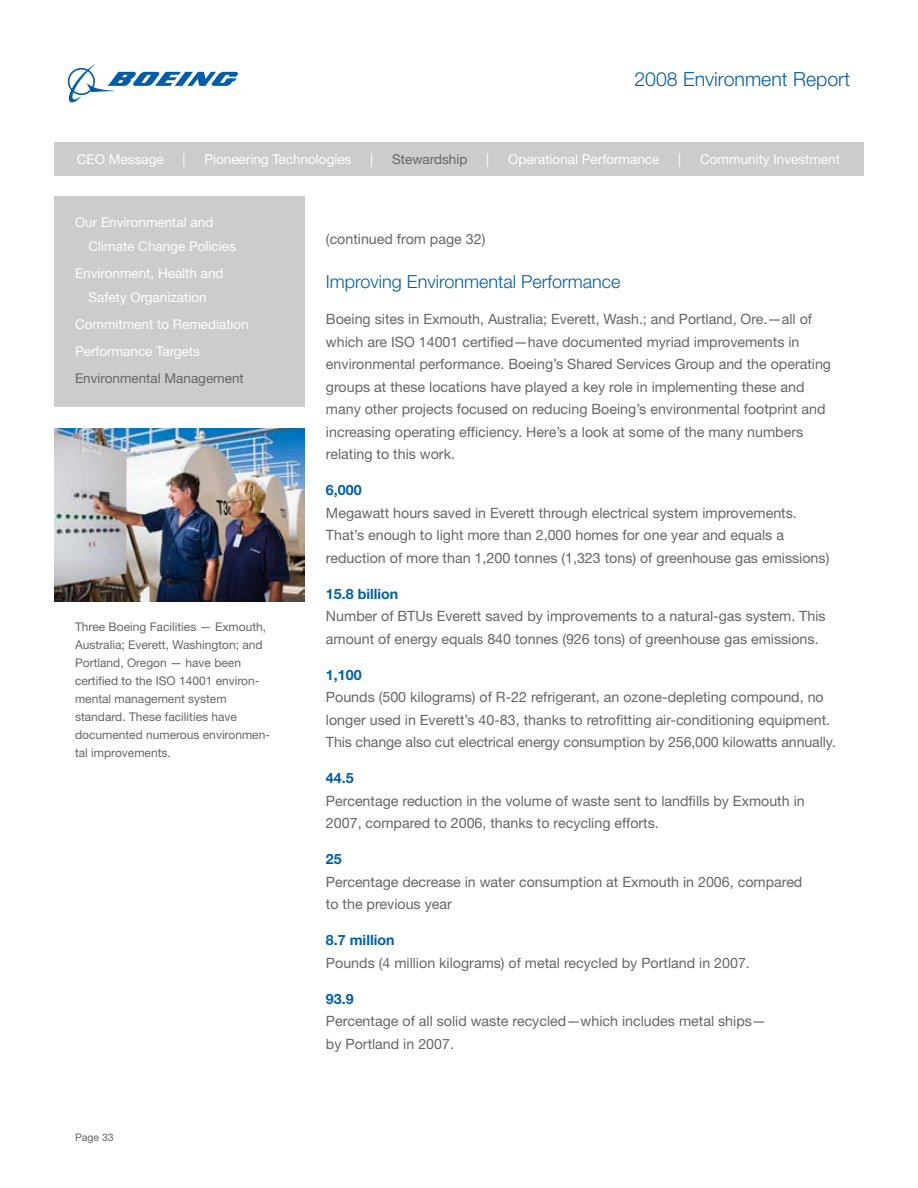
<style>
.page{position:relative;width:918px;height:1188px;background:#fff}
.page>*{position:absolute;margin:0;border:0;box-sizing:border-box;transform-origin:0 0}
.t1{font:300 19.5px "Helvetica Neue LT Std";color:#005daa}
.t2{font:300 18px "Helvetica Neue LT Std";color:#005daa}
.t3{font:14.25px/22.5px "Helvetica Neue LT Std";color:#666}
.t4{font:700 14.25px "Helvetica Neue LT Std";color:#005daa}
.t5{font:13.5px/24px "Helvetica Neue LT Std";color:#fff}
.t6{font:13.5px "Helvetica Neue LT Std";color:#666}
.t7{font:12px/18px "Helvetica Neue LT Std";color:#666}
.t8{font:10.5px "Helvetica Neue LT Std";color:#666}
</style>
<div class="page">
<div style="left:54px;top:142px;width:810px;height:33px;background:#ccc"></div>
<svg style="left:68px;top:64px;width:170px;height:39px"></svg>
<div style="left:54px;top:196px;width:251px;height:211px;background:#ccc"></div>
<img style="left:54px;top:428px;width:251px;height:173px">
<h1 class="t1" style="left:634px;top:67px;width:217px">2008 Environment Report</h1>
<p class="t5" style="left:77px;top:147px;width:88px">CEO Message</p>
<p class="t5" style="left:183px;top:147px;width:4px">|</p>
<p class="t5" style="left:204px;top:147px;width:149px">Pioneering Technologies</p>
<p class="t5" style="left:370px;top:147px;width:4px">|</p>
<p class="t6" style="left:392px;top:151px;width:77px">Stewardship</p>
<p class="t5" style="left:486px;top:147px;width:4px">|</p>
<p class="t5" style="left:508px;top:147px;width:153px">Operational Performance</p>
<p class="t5" style="left:678px;top:147px;width:4px">|</p>
<p class="t5" style="left:700px;top:147px;width:141px">Community Investment</p>
<p class="t5" style="left:89px;top:210px;width:149px;text-indent:-14px">Our Environmental and<br>Climate Change Policies</p>
<p class="t5" style="left:75px;top:261px;width:150px;text-align:center">Environment, Health and<br>Safety Organization</p>
<p class="t5" style="left:75px;top:311px;width:175px;line-height:27px">Commitment to Remediation<br>Performance Targets</p>
<p class="t6" style="left:75px;top:370px;width:170px">Environmental Management</p>
<p class="t7" style="left:75px;top:617px;width:196px">Three Boeing Facilities — Exmouth,<br>Australia; Everett, Washington; and<br>Portland, Oregon — have been certified to the ISO 14001 environ&shy;mental management system standard. These facilities have documented numerous environmen&shy;tal improvements.</p>
<p class="t8" style="left:75px;top:1132px;width:40px">Page 33</p>
<p class="t3" style="left:326px;top:228px;width:161px">(continued from page 32)</p>
<p class="t2" style="left:326px;top:271px;width:296px">Improving Environmental Performance</p>
<p class="t3" style="left:326px;top:308px;width:507px">Boeing sites in Exmouth, Australia; Everett, Wash.; and Portland, Ore.—all of which are ISO 14001 certified—have documented myriad improvements in environmental performance. Boeing’s Shared Services Group and the operating groups at these locations have played a key role in implementing these and many other projects focused on reducing Boeing’s environmental footprint and increasing operating efficiency. Here’s a look at some of the many numbers relating to this work.</p>
<p class="t4" style="left:326px;top:481px;width:37px">6,000</p>
<p class="t3" style="left:326px;top:501px;width:505px">Megawatt hours saved in Everett through electrical system improvements.<br>That’s enough to light more than 2,000 homes for one year and equals a reduction of more than 1,200 tonnes (1,323 tons) of greenhouse gas emissions)</p>
<p class="t4" style="left:326px;top:585px;width:74px">15.8 billion</p>
<p class="t3" style="left:326px;top:605px;width:501px">Number of BTUs Everett saved by improvements to a natural-gas system. This amount of energy equals 840 tonnes (926 tons) of greenhouse gas emissions.</p>
<p class="t4" style="left:326px;top:666px;width:37px">1,100</p>
<p class="t3" style="left:326px;top:686px;width:511px">Pounds (500 kilograms) of R-22 refrigerant, an ozone-depleting compound, no longer used in Everett’s 40-83, thanks to retrofitting air-conditioning equipment.<br>This change also cut electrical energy consumption by 256,000 kilowatts annually.</p>
<p class="t4" style="left:326px;top:769px;width:29px">44.5</p>
<p class="t3" style="left:326px;top:789px;width:480px">Percentage reduction in the volume of waste sent to landfills by Exmouth in<br>2007, compared to 2006, thanks to recycling efforts.</p>
<p class="t4" style="left:326px;top:850px;width:17px">25</p>
<p class="t3" style="left:326px;top:870px;width:478px">Percentage decrease in water consumption at Exmouth in 2006, compared to the previous year</p>
<p class="t4" style="left:326px;top:931px;width:70px">8.7 million</p>
<p class="t3" style="left:326px;top:951px;width:425px">Pounds (4 million kilograms) of metal recycled by Portland in 2007.</p>
<p class="t4" style="left:326px;top:990px;width:29px">93.9</p>
<p class="t3" style="left:326px;top:1010px;width:442px">Percentage of all solid waste recycled—which includes metal ships— by Portland in 2007.</p>
</div>
